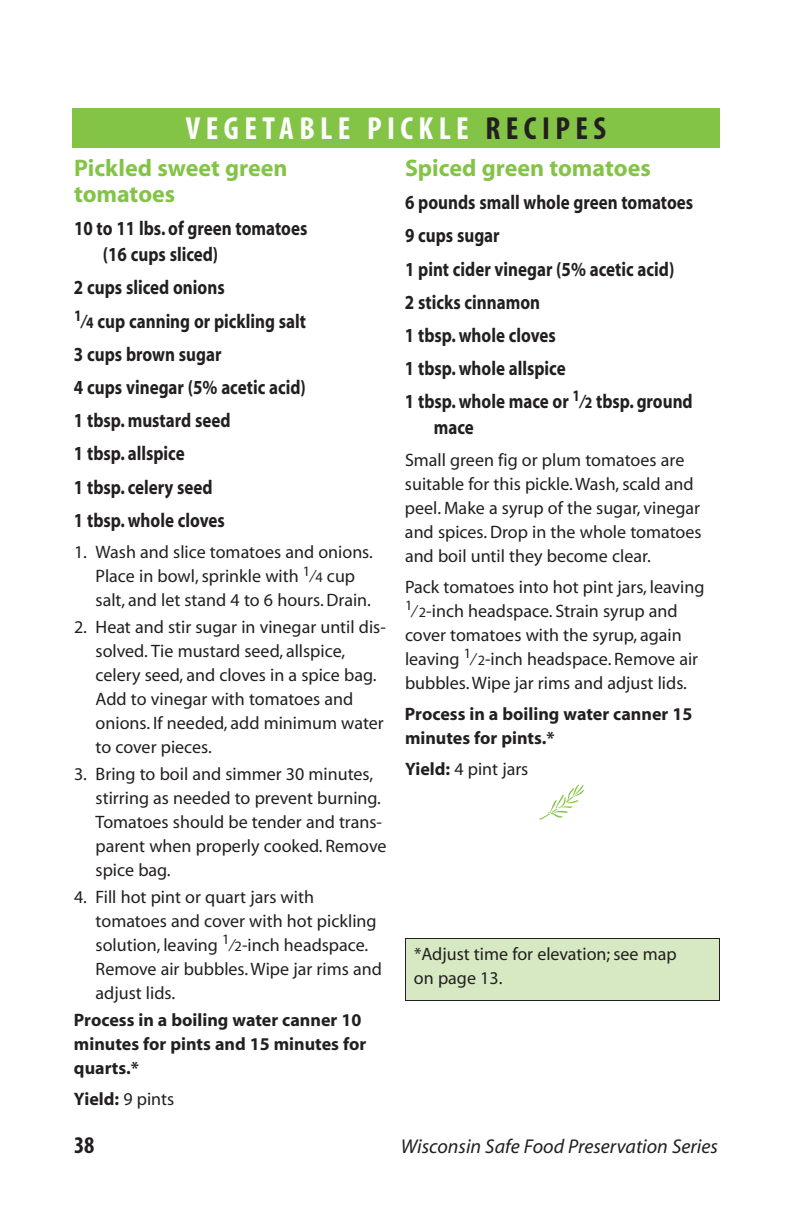
<style>
.page{position:relative;width:792px;height:1224px;background:#fff}
.page>*{position:absolute;margin:0;border:0;box-sizing:border-box;transform-origin:0 0}
.t1{font:60px "Df Delectables Plain";color:#83c447}
.t2{font:700 condensed 32px "Myriad";letter-spacing:.17em;color:#fff}
.t3{font:700 24px/26px "Myriad";color:#83c447}
.t4{font:700 condensed 24px "Myriad";color:#231f20}
.t5{font:700 20px/33.2px "Myriad";color:#231f20;scale:.85 1}
.t6{font:italic 20px "Myriad";color:#231f20}
.t7{font:18px/24px "Myriad";color:#231f20}
.t8{font:700 18px/24px "Myriad";color:#231f20}
.s1{color:#231f20}
.s2{font-size:16px}
.s3{font-size:14.4px}
.s4{font-weight:400}
.s5{font-size:14.2px}
.s6{font-weight:700}
</style>
<div class="page">
<div style="left:72px;top:108px;width:648px;height:39px;background:#83c447"></div>
<div style="left:406px;top:938px;width:314px;height:62px;background:#d7e9c3"></div>
<div style="left:405px;top:938px;width:315px;height:63px;border:1px solid #231f20"></div>
<h2 class="t2" style="left:186px;top:117px;width:422px">VEGETABLE PICKLE <span class="s1">RECIPES</span></h2>
<h3 class="t3" style="left:74px;top:157px;width:215px">Pickled sweet green tomatoes</h3>
<p class="t5" style="left:103px;top:217px;width:242px;line-height:26px;text-indent:-29px">10 to 11 lbs. of green tomatoes (16 cups sliced)</p>
<p class="t5" style="left:74px;top:273px;width:275px">2 cups sliced onions<br><sup>1</sup>⁄<span class="s2">4</span> cup canning or pickling salt<br>3 cups brown sugar<br>4 cups vinegar (5% acetic acid)<br>1 tbsp. mustard seed<br>1 tbsp. allspice<br>1 tbsp. celery seed<br>1 tbsp. whole cloves</p>
<p class="t7" style="left:96px;top:542px;width:279px;text-indent:-22px">1. Wash and slice tomatoes and onions.<br>Place in bowl, sprinkle with <sup>1</sup>⁄<span class="s3">4</span> cup salt, and let stand 4 to 6 hours. Drain.</p>
<p class="t7" style="left:96px;top:616px;width:292px;text-indent:-22px">2. Heat and stir sugar in vinegar until dis&shy;solved. Tie mustard seed, allspice, celery seed, and cloves in a spice bag.<br>Add to vinegar with tomatoes and onions. If needed, add minimum water to cover pieces.</p>
<p class="t7" style="left:96px;top:763px;width:292px;text-indent:-22px">3. Bring to boil and simmer 30 minutes, stirring as needed to prevent burning.<br>Tomatoes should be tender and trans&shy;parent when properly cooked. Remove spice bag.</p>
<p class="t7" style="left:96px;top:886px;width:288px;text-indent:-22px">4. Fill hot pint or quart jars with tomatoes and cover with hot pickling solution, leaving <sup>1</sup>⁄<span class="s3">2</span>-inch headspace.<br>Remove air bubbles.Wipe jar rims and adjust lids.</p>
<p class="t8" style="left:74px;top:1009px;width:294px">Process in a boiling water canner 10 minutes for pints and 15 minutes for quarts.*</p>
<p class="t8" style="left:74px;top:1088px;width:102px">Yield: <span class="s4">9 pints</span></p>
<h3 class="t3" style="left:405px;top:157px;width:247px">Spiced green tomatoes</h3>
<p class="t5" style="left:405px;top:188px;width:341px">6 pounds small whole green tomatoes<br>9 cups sugar<br>1 pint cider vinegar (5% acetic acid)<br>2 sticks cinnamon<br>1 tbsp. whole cloves<br>1 tbsp. whole allspice<br>1 tbsp. whole mace or <sup>1</sup>⁄<span class="s2">2</span> tbsp. ground</p>
<p class="t5" style="left:434px;top:413px;width:49px">mace</p>
<p class="t7" style="left:405px;top:449px;width:298px">Small green fig or plum tomatoes are suitable for this pickle.Wash, scald and peel. Make a syrup of the sugar, vinegar and spices. Drop in the whole tomatoes and boil until they become clear.</p>
<p class="t7" style="left:405px;top:576px;width:301px">Pack tomatoes into hot pint jars, leaving <sup>1</sup>⁄<span class="s5">2</span>-inch headspace. Strain syrup and cover tomatoes with the syrup, again leaving <sup>1</sup>⁄<span class="s5">2</span>-inch headspace. Remove air bubbles.Wipe jar rims and adjust lids.</p>
<p class="t8" style="left:405px;top:704px;width:289px">Process in a boiling water canner 15 minutes for pints.*</p>
<p class="t7" style="left:405px;top:759px;width:125px"><span class="s6">Yield:</span> 4 pint jars</p>
<h1 class="t1" style="left:536px;top:782px;width:52px">o</h1>
<p class="t7" style="left:414px;top:943px;width:264px">*Adjust time for elevation; see map on page 13.</p>
<h3 class="t4" style="left:74px;top:1136px;width:22px">38</h3>
<p class="t6" style="left:401px;top:1138px;width:319px">Wisconsin Safe Food Preservation Series</p>
</div>
